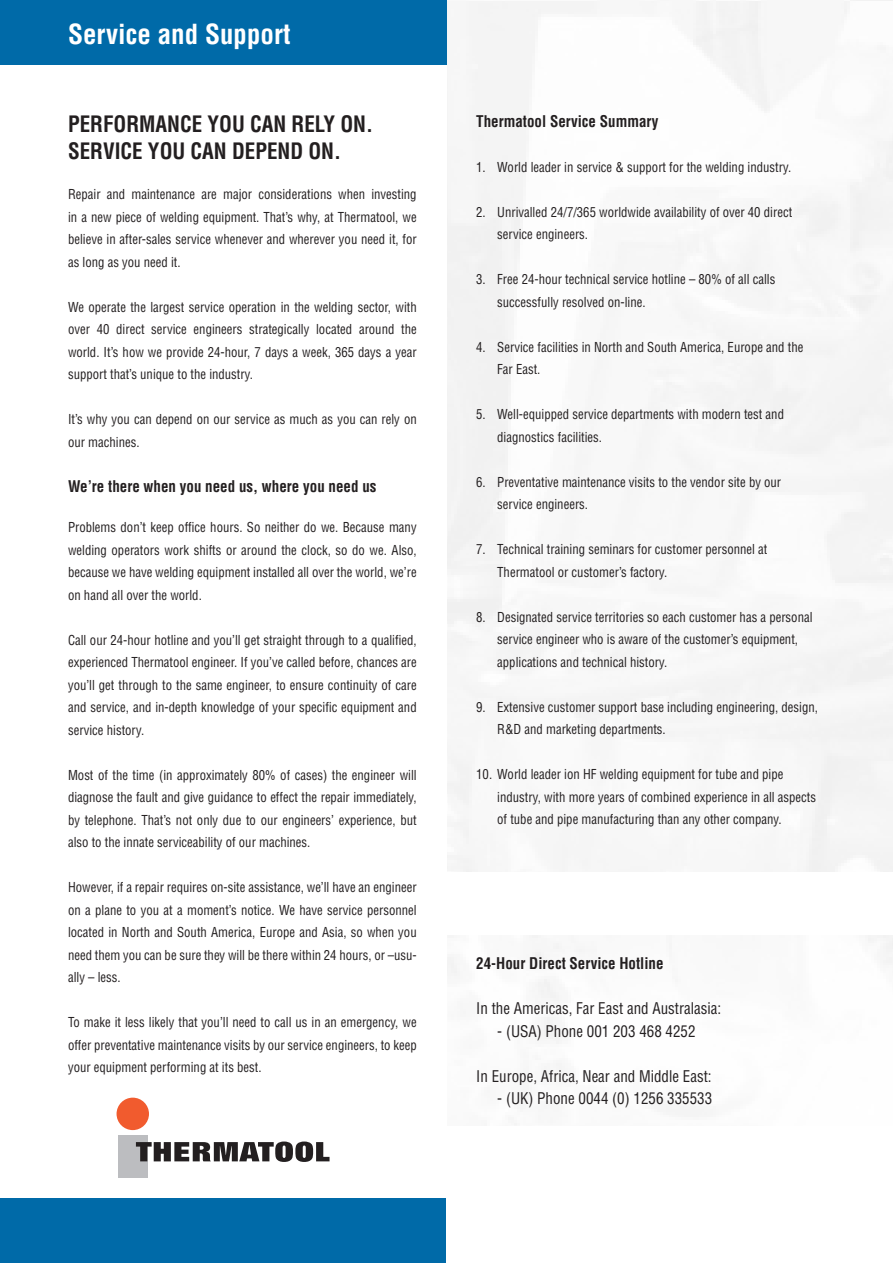
<style>
.page{position:relative;width:893px;height:1263px;background:#fff}
.page>*{position:absolute;margin:0;border:0;box-sizing:border-box;transform-origin:0 0}
.t1{font:700 condensed 27px "Helvetica";color:#fff}
.CONTENT{font:700 condensed 22.05px "Helvetica";color:#231f20;scale:.95 1}
.CONTENT-2{font:condensed 15.75px "Helvetica";color:#231f20;scale:.95 1}
.CONTENT-3{font:700 condensed 15.75px "Helvetica";color:#231f20;scale:.95 1}
.CONTENT-4{font:condensed 13.35px/22.5px "Helvetica";color:#231f20;text-align:justify;scale:.95 1}
</style>
<div class="page">
<div style="left:0;top:0;width:447px;height:65px;background:#006aa8"></div>
<div style="left:117px;top:1098px;width:32px;height:32px;background:#f15b2e;border-radius:50%"></div>
<div style="left:118px;top:1135px;width:29px;height:42px;background:#bcbdc0"></div>
<svg style="left:136px;top:1141px;width:194px;height:21px"></svg>
<div style="left:0;top:1198px;width:446px;height:65px;background:#006aa8"></div>
<p class="t1" style="left:68px;top:17px;width:224px">Service and Support</p>
<p class="CONTENT" style="left:68px;top:110px;width:322px">PERFORMANCE YOU CAN RELY ON.</p>
<p class="CONTENT" style="left:68px;top:137px;width:289px">SERVICE YOU CAN DEPEND ON.</p>
<p class="CONTENT-4" style="left:68px;top:183px;width:369px">Repair and maintenance are major considerations when investing in a new piece of welding equipment. That’s why, at Thermatool, we believe in after-sales service whenever and wherever you need it, for as long as you need it.</p>
<p class="CONTENT-4" style="left:68px;top:295px;width:369px">We operate the largest service operation in the welding sector, with over 40 direct service engineers strategically located around the world. It’s how we provide 24-hour, 7 days a week, 365 days a year support that’s unique to the industry.</p>
<p class="CONTENT-4" style="left:68px;top:408px;width:369px">It’s why you can depend on our service as much as you can rely on our machines.</p>
<p class="CONTENT-3" style="left:68px;top:476px;width:326px">We’re there when you need us, where you need us</p>
<p class="CONTENT-4" style="left:68px;top:516px;width:369px">Problems don’t keep office hours. So neither do we. Because many welding operators work shifts or around the clock, so do we. Also, because we have welding equipment installed all over the world, we’re on hand all over the world.</p>
<p class="CONTENT-4" style="left:68px;top:628px;width:369px">Call our 24-hour hotline and you’ll get straight through to a qualified, experienced Thermatool engineer. If you’ve called before, chances are you’ll get through to the same engineer, to ensure continuity of care and service, and in-depth knowledge of your specific equipment and service history.</p>
<p class="CONTENT-4" style="left:68px;top:763px;width:369px">Most of the time (in approximately 80% of cases) the engineer will diagnose the fault and give guidance to effect the repair immediately, by telephone. That’s not only due to our engineers’ experience, but also to the innate serviceability of our machines.</p>
<p class="CONTENT-4" style="left:68px;top:876px;width:369px">However, if a repair requires on-site assistance, we’ll have an engineer on a plane to you at a moment’s notice. We have service personnel located in North and South America, Europe and Asia, so when you need them you can be sure they will be there within 24 hours, or –usu&shy;ally – less.</p>
<p class="CONTENT-4" style="left:68px;top:1011px;width:369px">To make it less likely that you’ll need to call us in an emergency, we offer preventative maintenance visits by our service engineers, to keep your equipment performing at its best.</p>
<p class="CONTENT-3" style="left:476px;top:111px;width:193px">Thermatool Service Summary</p>
<p class="CONTENT-4" style="left:476px;top:156px;width:333px">1. World leader in service &amp; support for the welding industry.</p>
<p class="CONTENT-4" style="left:476px;top:201px;width:334px">2. Unrivalled 24/7/365 worldwide availability of over 40 direct</p>
<p class="CONTENT-4" style="left:497px;top:223px;width:97px">service engineers.</p>
<p class="CONTENT-4" style="left:476px;top:268px;width:316px">3. Free 24-hour technical service hotline – 80% of all calls</p>
<p class="CONTENT-4" style="left:497px;top:291px;width:158px">successfully resolved on-line.</p>
<p class="CONTENT-4" style="left:476px;top:336px;width:346px">4. Service facilities in North and South America, Europe and the</p>
<p class="CONTENT-4" style="left:497px;top:358px;width:47px">Far East.</p>
<p class="CONTENT-4" style="left:476px;top:403px;width:325px">5. Well-equipped service departments with modern test and</p>
<p class="CONTENT-4" style="left:497px;top:426px;width:112px">diagnostics facilities.</p>
<p class="CONTENT-4" style="left:476px;top:471px;width:322px">6. Preventative maintenance visits to the vendor site by our</p>
<p class="CONTENT-4" style="left:497px;top:493px;width:97px">service engineers.</p>
<p class="CONTENT-4" style="left:476px;top:538px;width:308px">7. Technical training seminars for customer personnel at</p>
<p class="CONTENT-4" style="left:497px;top:561px;width:181px">Thermatool or customer’s factory.</p>
<p class="CONTENT-4" style="left:476px;top:606px;width:355px">8. Designated service territories so each customer has a personal</p>
<p class="CONTENT-4" style="left:497px;top:628px;width:318px">service engineer who is aware of the customer’s equipment,</p>
<p class="CONTENT-4" style="left:497px;top:651px;width:181px">applications and technical history.</p>
<p class="CONTENT-4" style="left:476px;top:696px;width:361px">9. Extensive customer support base including engineering, design,</p>
<p class="CONTENT-4" style="left:497px;top:718px;width:179px">R&amp;D and marketing departments.</p>
<p class="CONTENT-4" style="left:476px;top:763px;width:325px">10. World leader ion HF welding equipment for tube and pipe</p>
<p class="CONTENT-4" style="left:497px;top:786px;width:337px">industry, with more years of combined experience in all aspects of tube and pipe manufacturing than any other company.</p>
<p class="CONTENT-3" style="left:476px;top:954px;width:199px">24-Hour Direct Service Hotline</p>
<p class="CONTENT-2" style="left:476px;top:999px;width:259px">In the Americas, Far East and Australasia:</p>
<p class="CONTENT-2" style="left:497px;top:1021px;width:210px">- (USA) Phone 001 203 468 4252</p>
<p class="CONTENT-2" style="left:476px;top:1066px;width:249px">In Europe, Africa, Near and Middle East:</p>
<p class="CONTENT-2" style="left:497px;top:1089px;width:228px">- (UK) Phone 0044 (0) 1256 335533</p>
</div>
